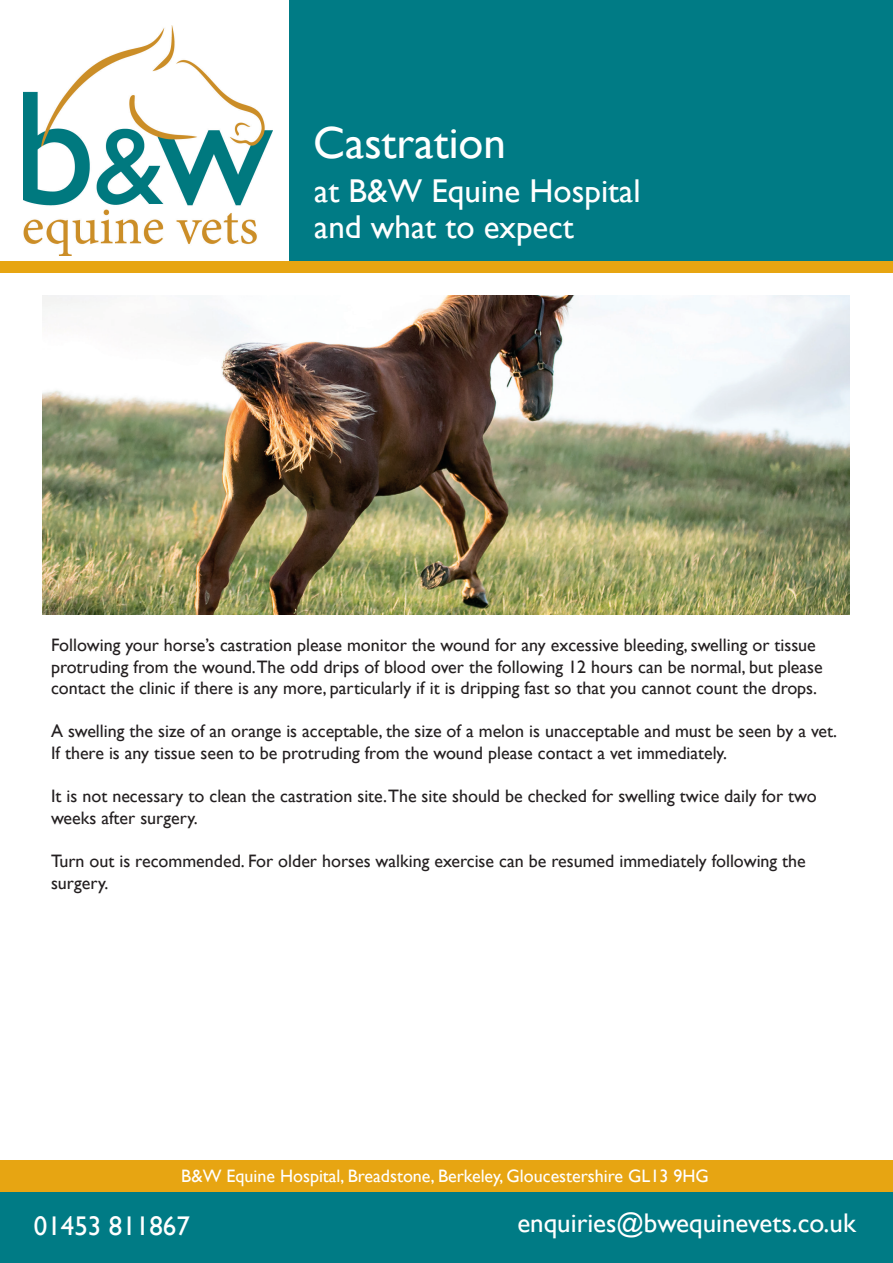
<style>
.page{position:relative;width:893px;height:1263px;background:#fff}
.page>*{position:absolute;margin:0;border:0;box-sizing:border-box;transform-origin:0 0}
.t1{font:45px "Gill Sans";color:#fff}
.t2{font:33px "Gill Sans";color:#fff}
.t3{font:27px "Gill Sans";color:#fff}
.t4{font:18px/21.6px "Gill Sans";color:#231f20}
.t5{font:18px "Gill Sans";color:#fff}
</style>
<div class="page">
<img style="left:24px;top:25px;width:249px;height:231px">
<div style="left:289px;top:0;width:604px;height:261px;background:#007b85"></div>
<div style="left:0;top:1187px;width:893px;height:76px;background:#007b85"></div>
<div style="left:0;top:261px;width:893px;height:11px;background:#e7a512"></div>
<img style="left:43px;top:296px;width:806px;height:318px">
<div style="left:0;top:1160px;width:893px;height:32px;background:#e7a512"></div>
<p class="t1" style="left:313px;top:117px;width:194px">Castration</p>
<p class="t2" style="left:314px;top:172px;width:328px">at B&amp;W Equine Hospital</p>
<p class="t2" style="left:314px;top:208px;width:261px">and what to expect</p>
<p class="t4" style="left:51px;top:634px;width:773px">Following your horse’s castration please monitor the wound for any excessive bleeding, swelling or tissue protruding from the wound.The odd drips of blood over the following 12 hours can be normal, but please contact the clinic if there is any more, particularly if it is dripping fast so that you cannot count the drops.</p>
<p class="t4" style="left:51px;top:721px;width:788px">A swelling the size of an orange is acceptable, the size of a melon is unacceptable and must be seen by a vet.<br>If there is any tissue seen to be protruding from the wound please contact a vet immediately.</p>
<p class="t4" style="left:51px;top:786px;width:767px">It is not necessary to clean the castration site.The site should be checked for swelling twice daily for two weeks after surgery.</p>
<p class="t4" style="left:51px;top:850px;width:756px">Turn out is recommended. For older horses walking exercise can be resumed immediately following the surgery.</p>
<p class="t5" style="left:181px;top:1166px;width:529px">B&amp;W Equine Hospital, Breadstone, Berkeley, Gloucestershire GL13 9HG</p>
<p class="t3" style="left:34px;top:1210px;width:158px">01453 811867</p>
<p class="t3" style="left:517px;top:1207px;width:340px">enquiries@bwequinevets.co.uk</p>
</div>
